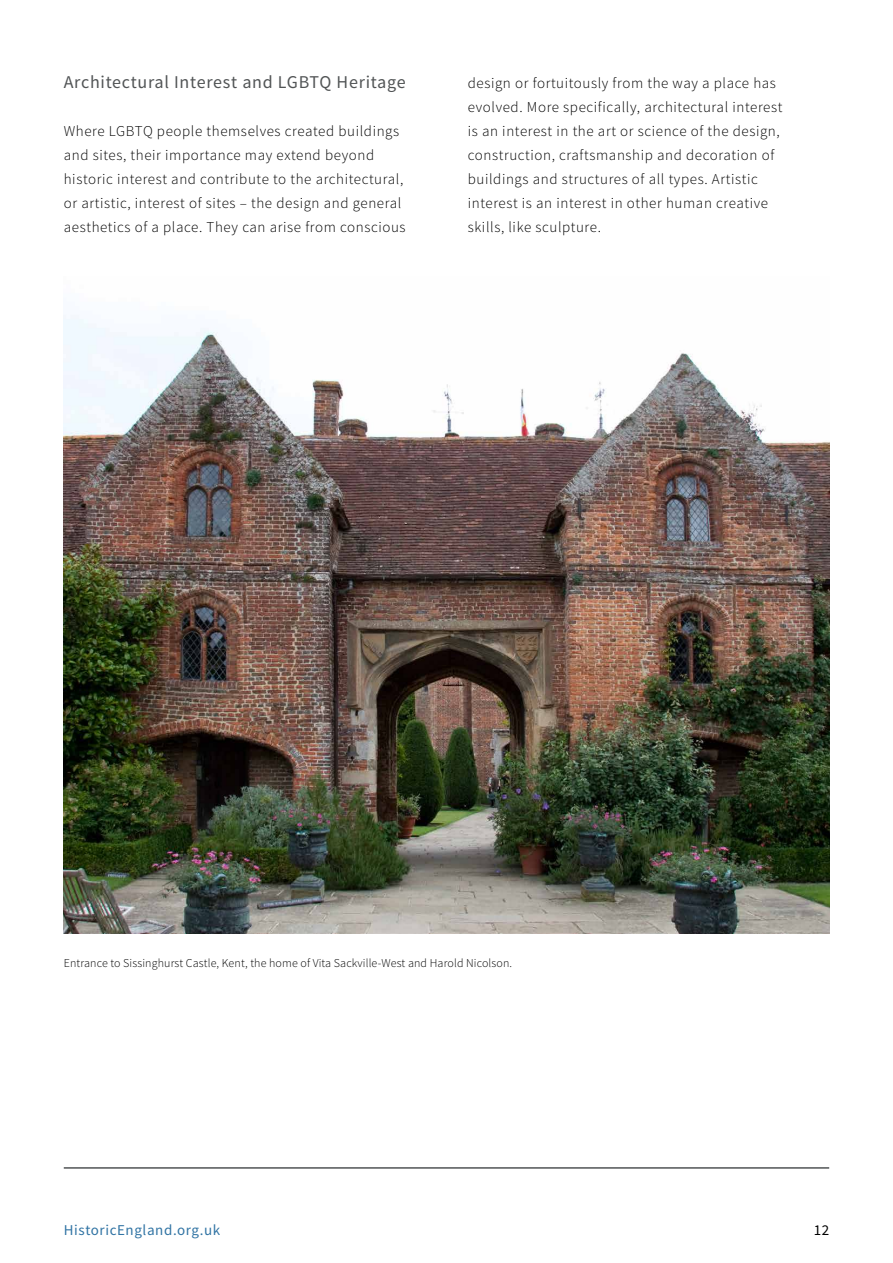
<style>
.page{position:relative;width:893px;height:1263px;background:#fff}
.page>*{position:absolute;margin:0;border:0;box-sizing:border-box;transform-origin:0 0}
.Sub_head{font:18px "Source Sans Pro";letter-spacing:.04em;color:#515455}
.Body_Text{font:300 15px/24px "Source Sans Pro";letter-spacing:.04em;color:#000}
.t1{font:15px "Source Sans Pro";letter-spacing:.04em;color:#3174a4}
.t2{font:15px "Source Sans Pro";color:#000}
.Caption_Text{font:300 12px "Source Sans Pro";letter-spacing:.01em;color:#000}
</style>
<div class="page">
<hr style="left:64px;top:1167px;width:765px;height:2px;background:#515455">
<img style="left:64px;top:315px;width:765px;height:619px">
<p class="Sub_head" style="left:64px;top:71px;width:343px">Architectural Interest and LGBTQ Heritage</p>
<p class="Body_Text" style="left:64px;top:119px;width:343px">Where LGBTQ people themselves created buildings and sites, their importance may extend beyond historic interest and contribute to the architectural, or artistic, interest of sites – the design and general aesthetics of a place. They can arise from conscious</p>
<p class="Body_Text" style="left:468px;top:71px;width:316px">design or fortuitously from the way a place has evolved. More specifically, architectural interest is an interest in the art or science of the design, construction, craftsmanship and decoration of buildings and structures of all types. Artistic interest is an interest in other human creative skills, like sculpture.</p>
<p class="Caption_Text" style="left:64px;top:955px;width:450px">Entrance to Sissinghurst Castle, Kent, the home of Vita Sackville-West and Harold Nicolson.</p>
<p class="t1" style="left:64px;top:1220px;width:158px">HistoricEngland.org.uk</p>
<p class="t2" style="left:814px;top:1220px;width:17px">12</p>
</div>
